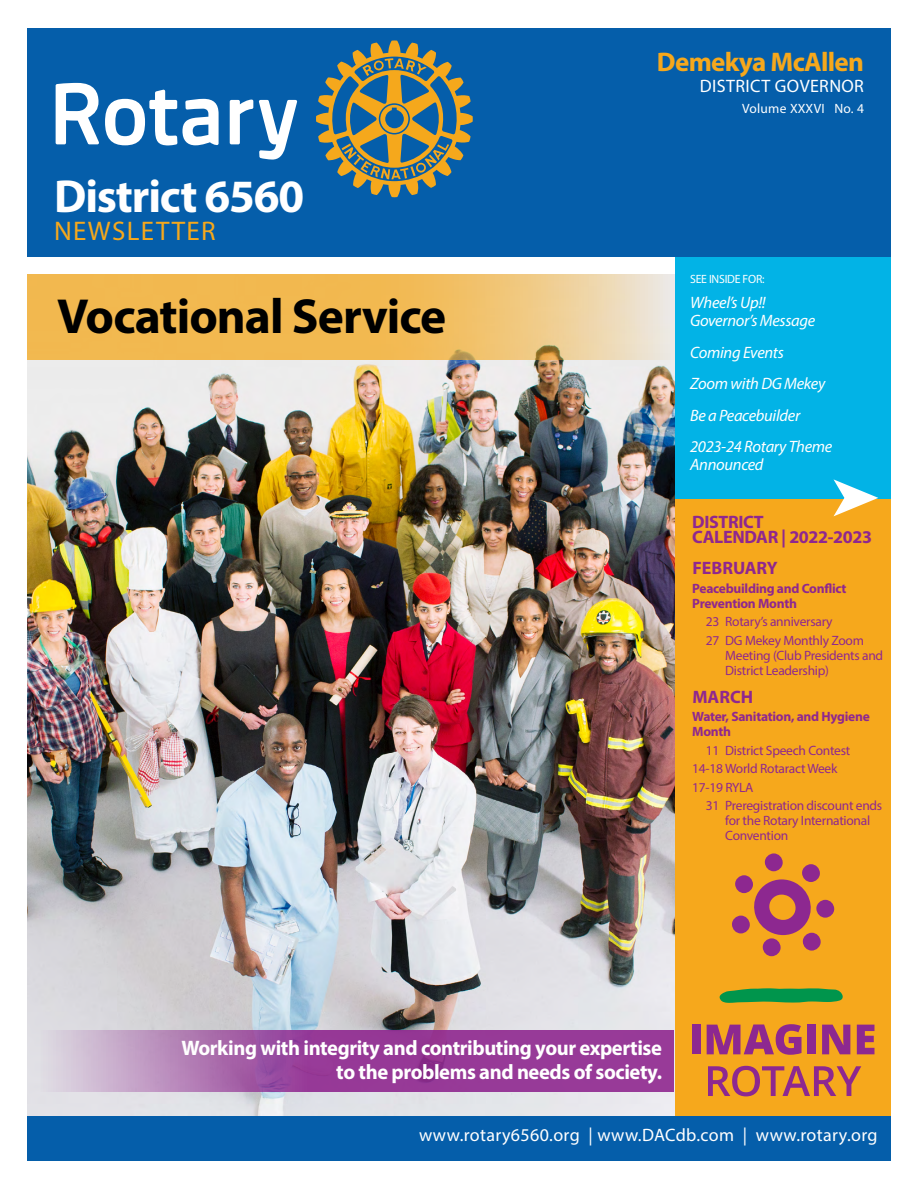
<style>
.page{position:relative;width:918px;height:1188px;background:#fff}
.page>*{position:absolute;margin:0;border:0;box-sizing:border-box;transform-origin:0 0}
.t1{font:700 49.5px "Myriad Pro";letter-spacing:-.02em;color:#000}
.t2{font:700 46.5px "Myriad Pro";letter-spacing:-.025em;color:#fff}
.t3{font:700 27px "Myriad Pro";letter-spacing:-.025em;color:#f6a81c}
.t4{font:27px "Myriad Pro";letter-spacing:.05em;color:#f6a81c}
.t5{font:700 21px/24px "Myriad Pro";letter-spacing:-.02em;color:#fff;text-align:right}
.t6{font:18px "Myriad Pro";letter-spacing:.02em;color:#fff}
.t7{font:700 18px/15px "Myriad Pro";letter-spacing:-.02em;color:#8f278f}
.t8{font:700 18px "Myriad Pro";color:#8f278f}
.t9{font:italic 16.5px/31.5px "Myriad Pro";letter-spacing:-.02em;color:#fff}
.t10{font:13.5px/18.5px "Myriad Pro";letter-spacing:-.02em;color:#8f278f}
.t11{font:700 13.5px/15px "Myriad Pro";letter-spacing:-.02em;color:#8f278f}
.t12{font:13.5px "Myriad Pro";letter-spacing:.02em;color:#fff}
.t13{font:12px "Myriad Pro";letter-spacing:-.02em;color:#fff}
</style>
<div class="page">
<img style="left:27px;top:360px;width:648px;height:757px">
<svg style="left:27px;top:274px;width:648px;height:86px;background:#f0c06a"></svg>
<div style="left:675px;top:499px;width:216px;height:624px;background:#f6a81c"></div>
<div style="left:675px;top:254px;width:216px;height:245px;background:#02b3e6"></div>
<div style="left:27px;top:1117px;width:864px;height:44px;background:#055eaa"></div>
<div style="left:27px;top:28px;width:864px;height:228px;background:#055eaa"></div>
<svg style="left:56px;top:83px;width:241px;height:77px"></svg>
<svg style="left:316px;top:40px;width:157px;height:157px"></svg>
<svg style="left:40px;top:1030px;width:634px;height:62px;background:#a45aa6"></svg>
<div style="left:692px;top:1025px;width:8px;height:29px;background:#8d2890"></div>
<svg style="left:707px;top:1024px;width:95px;height:31px"></svg>
<div style="left:808px;top:1025px;width:8px;height:29px;background:#8d2890"></div>
<svg style="left:822px;top:1025px;width:28px;height:29px"></svg>
<svg style="left:857px;top:1025px;width:17px;height:29px"></svg>
<svg style="left:708px;top:1066px;width:153px;height:30px"></svg>
<svg style="left:754px;top:879px;width:61px;height:56px"></svg>
<div style="left:732px;top:916px;width:18px;height:17px;background:#8d2890;border-radius:50%"></div>
<div style="left:735px;top:875px;width:18px;height:18px;background:#8d2890;border-radius:50%"></div>
<div style="left:765px;top:853px;width:18px;height:18px;background:#8d2890;border-radius:50%"></div>
<div style="left:802px;top:864px;width:18px;height:18px;background:#8d2890;border-radius:50%"></div>
<div style="left:816px;top:900px;width:18px;height:18px;background:#8d2890;border-radius:50%"></div>
<div style="left:803px;top:933px;width:18px;height:18px;background:#8d2890;border-radius:50%"></div>
<div style="left:763px;top:938px;width:18px;height:18px;background:#8d2890;border-radius:50%"></div>
<svg style="left:719px;top:988px;width:124px;height:15px;background:#299843"></svg>
<h2 class="t2" style="left:54px;top:166px;width:252px">District 6560</h2>
<h3 class="t4" style="left:54px;top:215px;width:163px">NEWSLETTER</h3>
<h1 class="t1" style="left:57px;top:284px;width:391px">Vocational Service</h1>
<h3 class="t3" style="left:657px;top:44px;width:209px">Demekya McAllen</h3>
<h3 class="t6" style="left:700px;top:75px;width:166px">DISTRICT GOVERNOR</h3>
<p class="t12" style="left:742px;top:100px;width:123px">Volume XXXVI No. 4</p>
<p class="t13" style="left:690px;top:272px;width:76px">SEE INSIDE FOR:</p>
<p class="t9" style="left:690px;top:293px;width:127px;line-height:18px">Wheel’s Up!!<br>Governor’s Message</p>
<p class="t9" style="left:690px;top:336px;width:144px">Coming Events<br>Zoom with DG Mekey<br>Be a Peacebuilder<br>2023-24 Rotary Theme</p>
<p class="t9" style="left:690px;top:449px;width:75px">Announced</p>
<h3 class="t7" style="left:692px;top:513px;width:181px">DISTRICT<br>CALENDAR | 2022-2023</h3>
<h3 class="t8" style="left:692px;top:556px;width:87px">FEBRUARY</h3>
<p class="t11" style="left:692px;top:580px;width:156px">Peacebuilding and Conflict<br>Prevention Month</p>
<p class="t10" style="left:706px;top:612px;width:160px">23 Rotary’s anniversary<br>27 DG Mekey Monthly Zoom</p>
<p class="t10" style="left:725px;top:647px;width:159px;line-height:15px">Meeting (Club Presidents and<br>District Leadership)</p>
<h3 class="t7" style="left:692px;top:689px;width:62px">MARCH</h3>
<p class="t11" style="left:692px;top:709px;width:179px">Water, Sanitation, and Hygiene<br>Month</p>
<p class="t10" style="left:692px;top:741px;width:159px;text-indent:14px">11 District Speech Contest<br>14-18 World Rotaract Week<br>17-19 RYLA</p>
<p class="t10" style="left:725px;top:798px;width:159px;line-height:15px;text-indent:-19px">31 Preregistration discount ends for the Rotary International<br>Convention</p>
<h3 class="t5" style="left:182px;top:1035px;width:482px">Working with integrity and contributing your expertise to the problems and needs of society.</h3>
<h3 class="t6" style="left:419px;top:1124px;width:460px">www.rotary6560.org | www.DACdb.com | www.rotary.org</h3>
</div>
